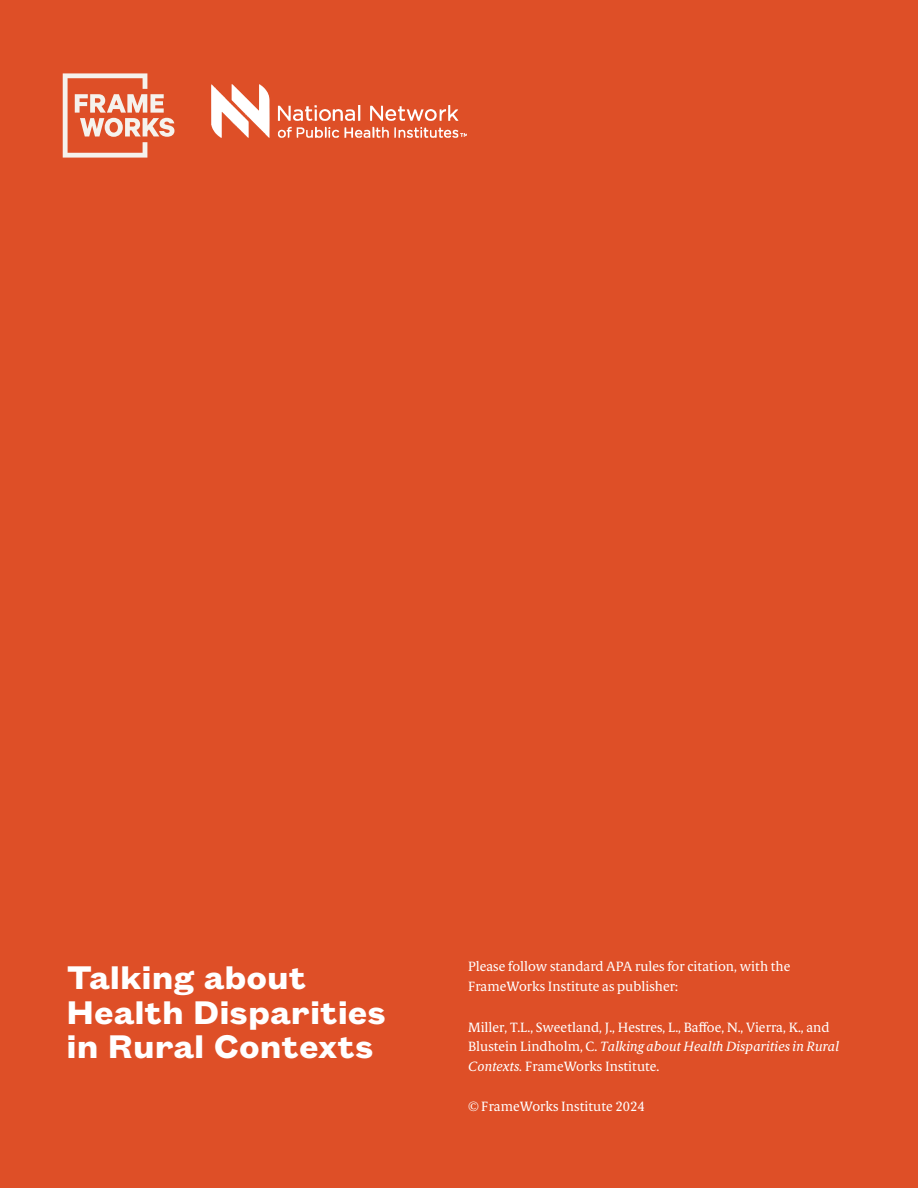
<style>
.page{position:relative;width:918px;height:1188px;background:#de4f27}
.page>*{position:absolute;margin:0;border:0;box-sizing:border-box;transform-origin:0 0}
.t1{font:700 36px/34.5px "Founders Grotesk Text";color:#fff}
.t2{font:13.5px/19.5px "Berlingske Serif Text";color:#fff}
.t3{font:italic 13.5px "Berlingske Serif Tx";color:#fff}
.s1{font-family:"Berlingske Serif Text";font-style:normal}
.s2{font-family:"Berlingske Serif Tx";font-style:italic}
</style>
<div class="page">
<svg style="left:63px;top:73px;width:111px;height:85px"></svg>
<svg style="left:211px;top:84px;width:255px;height:54px"></svg>
<h1 class="t1" style="left:67px;top:958px;width:321px">Talking about<br>Health Disparities in Rural Contexts</h1>
<p class="t2" style="left:468px;top:957px;width:324px">Please follow standard APA rules for citation, with the<br>FrameWorks Institute as publisher:</p>
<p class="t2" style="left:468px;top:1017px;width:363px">Miller, T.L., Sweetland, J., Hestres, L., Baffoe, N., Vierra, K., and</p>
<p class="t3" style="left:468px;top:1037px;width:373px"><span class="s1">Blustein Lindholm, C.</span> Talking about Health Disparities in Rural</p>
<p class="t2" style="left:468px;top:1056px;width:193px"><span class="s2">Contexts.</span> FrameWorks Institute.</p>
<p class="t2" style="left:468px;top:1097px;width:178px"><span class="s2">©</span> FrameWorks Institute 2024</p>
</div>
